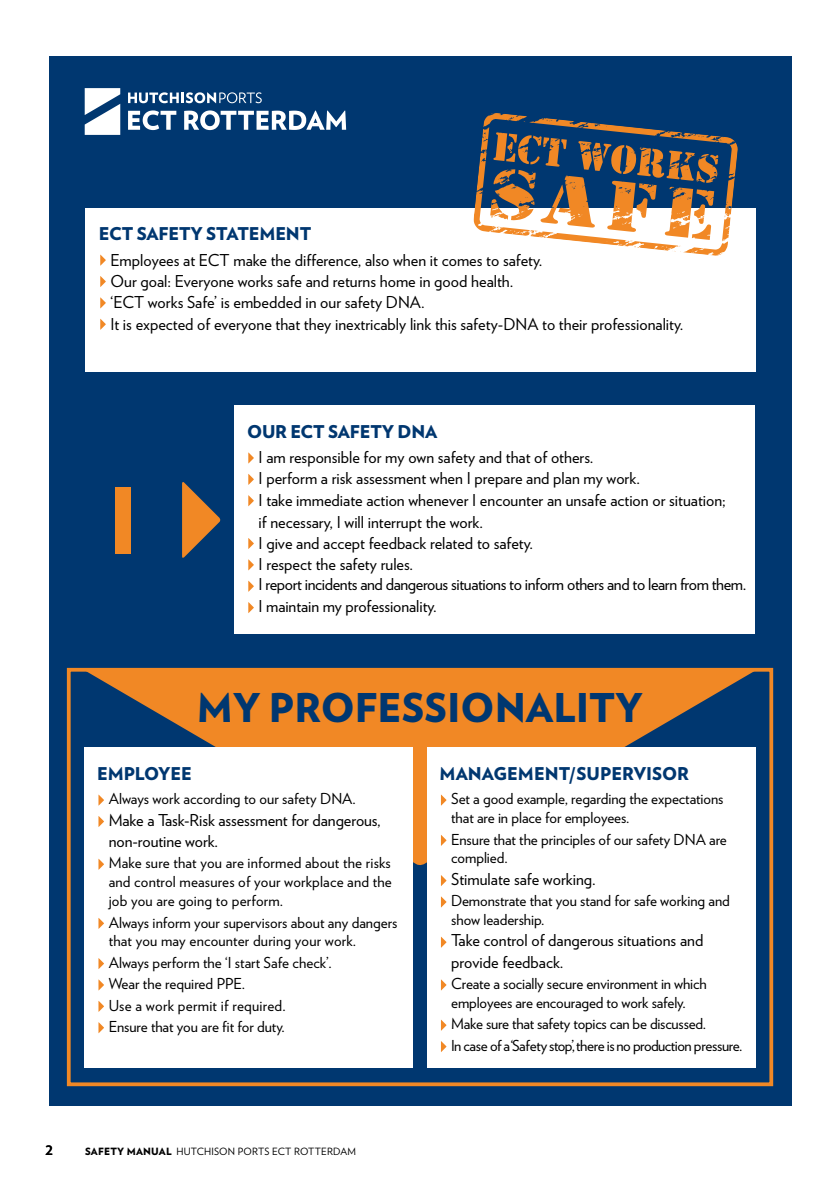
<style>
.page{position:relative;width:840px;height:1191px;background:#fff}
.page>*{position:absolute;margin:0;border:0;box-sizing:border-box;transform-origin:0 0}
.t1{font:900 90.2px "Verlag";color:#f18825}
.t2{font:900 39.6px "Verlag";color:#003770}
.t3{font:900 17.6px "Verlag";letter-spacing:-.01em;color:#003770}
.t4{font:16.4px/21.4px "Verlag";color:#000}
.t5{font:15px/18.8px "Verlag";letter-spacing:-.005em;color:#000}
.t6{font:700 13px "Verlag";color:#000}
.t7{font:10px "Verlag";letter-spacing:.02em;color:#000}
.s1{font-weight:900}
</style>
<div class="page">
<div style="left:49px;top:57px;width:741px;height:1049px;background:#003770"></div>
<div style="left:67px;top:668px;width:705px;height:418px;border:4px solid #f18825"></div>
<svg style="left:128px;top:92px;width:133px;height:11px"></svg>
<svg style="left:85px;top:88px;width:35px;height:47px"></svg>
<svg style="left:128px;top:110px;width:48px;height:20px"></svg>
<svg style="left:184px;top:110px;width:162px;height:20px"></svg>
<div style="left:85px;top:207px;width:670px;height:164px;background:#fff"></div>
<svg style="left:100px;top:254px;width:6px;height:12px"></svg>
<svg style="left:100px;top:276px;width:6px;height:11px"></svg>
<svg style="left:100px;top:297px;width:6px;height:11px"></svg>
<svg style="left:100px;top:318px;width:6px;height:12px"></svg>
<svg style="left:182px;top:482px;width:39px;height:76px"></svg>
<div style="left:234px;top:405px;width:521px;height:228px;background:#fff"></div>
<svg style="left:248px;top:452px;width:6px;height:12px"></svg>
<svg style="left:248px;top:474px;width:6px;height:11px"></svg>
<svg style="left:248px;top:495px;width:6px;height:11px"></svg>
<svg style="left:248px;top:538px;width:6px;height:11px"></svg>
<svg style="left:248px;top:559px;width:6px;height:11px"></svg>
<svg style="left:248px;top:580px;width:6px;height:12px"></svg>
<svg style="left:248px;top:602px;width:6px;height:11px"></svg>
<svg style="left:82px;top:669px;width:675px;height:197px;fill:#f18825"></svg>
<div style="left:85px;top:747px;width:327px;height:321px;background:#fff"></div>
<div style="left:427px;top:747px;width:328px;height:321px;background:#fff"></div>
<svg style="left:98px;top:794px;width:6px;height:12px"></svg>
<svg style="left:98px;top:816px;width:6px;height:11px"></svg>
<svg style="left:98px;top:858px;width:6px;height:12px"></svg>
<svg style="left:98px;top:918px;width:6px;height:11px"></svg>
<svg style="left:98px;top:958px;width:6px;height:11px"></svg>
<svg style="left:98px;top:979px;width:6px;height:11px"></svg>
<svg style="left:98px;top:1001px;width:6px;height:11px"></svg>
<svg style="left:98px;top:1022px;width:6px;height:11px"></svg>
<svg style="left:440px;top:794px;width:6px;height:12px"></svg>
<svg style="left:440px;top:835px;width:6px;height:11px"></svg>
<svg style="left:440px;top:875px;width:6px;height:11px"></svg>
<svg style="left:440px;top:896px;width:6px;height:11px"></svg>
<svg style="left:440px;top:936px;width:6px;height:12px"></svg>
<svg style="left:440px;top:979px;width:6px;height:11px"></svg>
<svg style="left:440px;top:1019px;width:6px;height:12px"></svg>
<svg style="left:440px;top:1041px;width:6px;height:11px"></svg>
<svg style="left:472px;top:113px;width:265px;height:143px"></svg>
<p class="t3" style="left:99px;top:220px;width:214px">ECT SAFETY STATEMENT</p>
<p class="t4" style="left:110px;top:248px;width:574px">Employees at ECT make the difference, also when it comes to safety.<br>Our goal: Everyone works safe and returns home in good health.<br>‘ECT works Safe’ is embedded in our safety DNA.<br>It is expected of everyone that they inextricably link this safety-DNA to their professionality.</p>
<h1 class="t1" style="left:108px;top:446px;width:32px">I</h1>
<p class="t3" style="left:247px;top:417px;width:192px">OUR ECT SAFETY DNA</p>
<p class="t4" style="left:258px;top:446px;width:382px;line-height:20.2px">I am responsible for my own safety and that of others.<br>I perform a risk assessment when I prepare and plan my work.</p>
<p class="t4" style="left:258px;top:489px;width:489px">I take immediate action whenever I encounter an unsafe action or situation;<br>if necessary, I will interrupt the work.<br>I give and accept feedback related to safety.<br>I respect the safety rules.<br>I report incidents and dangerous situations to inform others and to learn from them.<br>I maintain my professionality.</p>
<h2 class="t2" style="left:197px;top:675px;width:447px">MY PROFESSIONALITY</h2>
<p class="t3" style="left:97px;top:759px;width:96px">EMPLOYEE</p>
<p class="t5" style="left:109px;top:788px;width:248px">Always work according to our safety DNA.</p>
<p class="t4" style="left:109px;top:808px;width:273px">Make a Task-Risk assessment for dangerous, non-routine work.</p>
<p class="t5" style="left:109px;top:853px;width:284px;text-align:justify">Make sure that you are informed about the risks and control measures of your workplace and the job you are going to perform.</p>
<p class="t5" style="left:109px;top:912px;width:290px">Always inform your supervisors about any dangers that you may encounter during your work.</p>
<p class="t5" style="left:109px;top:951px;width:224px;line-height:21.4px">Always perform the ‘I start Safe check’.<br>Wear the required PPE.<br>Use a work permit if required.<br>Ensure that you are fit for duty.</p>
<p class="t6" style="left:45px;top:1139px;width:9px">2</p>
<p class="t7" style="left:85px;top:1143px;width:272px"><span class="s1">SAFETY MANUAL</span> HUTCHISON PORTS ECT ROTTERDAM</p>
<p class="t3" style="left:439px;top:759px;width:251px">MANAGEMENT/SUPERVISOR</p>
<p class="t5" style="left:451px;top:788px;width:273px">Set a good example, regarding the expectations that are in place for employees.</p>
<p class="t5" style="left:451px;top:829px;width:277px">Ensure that the principles of our safety DNA are complied.</p>
<p class="t4" style="left:451px;top:867px;width:146px">Stimulate safe working.</p>
<p class="t5" style="left:451px;top:890px;width:280px">Demonstrate that you stand for safe working and show leadership.</p>
<p class="t4" style="left:451px;top:929px;width:253px">Take control of dangerous situations and provide feedback.</p>
<p class="t5" style="left:451px;top:973px;width:257px">Create a socially secure environment in which employees are encouraged to work safely.</p>
<p class="t5" style="left:451px;top:1012px;width:293px;line-height:21.4px">Make sure that safety topics can be discussed.<br>In case of a ‘Safety stop’, there is no production pressure.</p>
</div>
